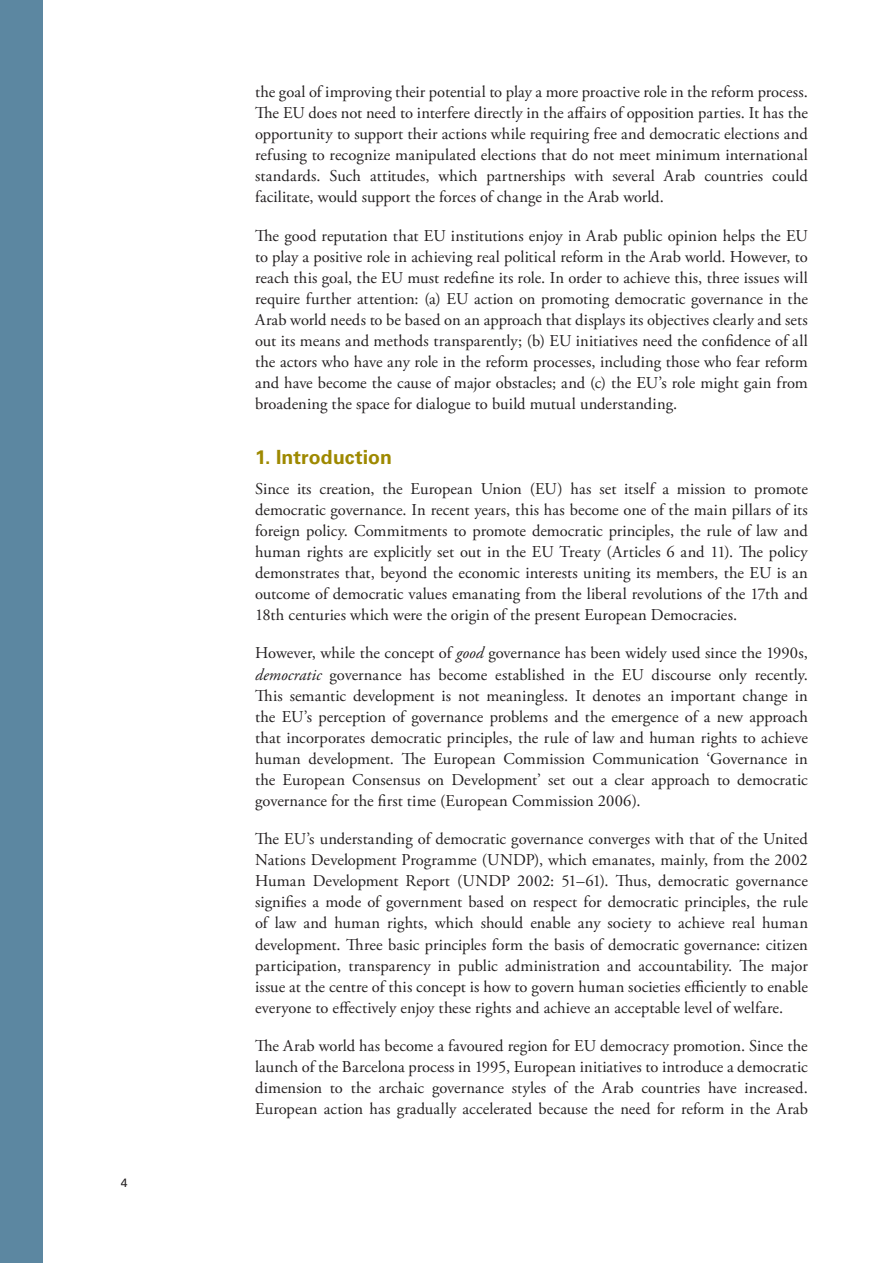
<style>
.page{position:relative;width:893px;height:1263px;background:#fff}
.page>*{position:absolute;margin:0;border:0;box-sizing:border-box;transform-origin:0 0}
.Underrubrik{font:700 19.5px "Univers LT Std";letter-spacing:.005em;color:#9e8900}
.Brödtext{font:16.5px/21.1px "Adobe Garamond Pro";letter-spacing:.005em;color:#231f20;text-align:justify}
.t1{font:12px "Univers LT Std";color:#231f20}
.s1{font-style:italic}
</style>
<div class="page">
<div style="left:0;top:0;width:43px;height:1263px;background:#5c87a1"></div>
<p class="t1" style="left:121px;top:1175px;width:8px">4</p>
<p class="Brödtext" style="left:255px;top:82px;width:554px">the goal of improving their potential to play a more proactive role in the reform process.<br>The EU does not need to interfere directly in the affairs of opposition parties. It has the opportunity to support their actions while requiring free and democratic elections and refusing to recognize manipulated elections that do not meet minimum international standards. Such attitudes, which partnerships with several Arab countries could facilitate, would support the forces of change in the Arab world.</p>
<p class="Brödtext" style="left:255px;top:225px;width:554px">The good reputation that EU institutions enjoy in Arab public opinion helps the EU to play a positive role in achieving real political reform in the Arab world. However, to reach this goal, the EU must redefine its role. In order to achieve this, three issues will require further attention: (a) EU action on promoting democratic governance in the Arab world needs to be based on an approach that displays its objectives clearly and sets out its means and methods transparently; (b) EU initiatives need the confidence of all the actors who have any role in the reform processes, including those who fear reform and have become the cause of major obstacles; and (c) the EU’s role might gain from broadening the space for dialogue to build mutual understanding.</p>
<p class="Underrubrik" style="left:255px;top:446px;width:138px">1. Introduction</p>
<p class="Brödtext" style="left:255px;top:479px;width:554px">Since its creation, the European Union (EU) has set itself a mission to promote democratic governance. In recent years, this has become one of the main pillars of its foreign policy. Commitments to promote democratic principles, the rule of law and human rights are explicitly set out in the EU Treaty (Articles 6 and 11). The policy demonstrates that, beyond the economic interests uniting its members, the EU is an outcome of democratic values emanating from the liberal revolutions of the 17th and 18th centuries which were the origin of the present European Democracies.</p>
<p class="Brödtext" style="left:255px;top:643px;width:554px">However, while the concept of <span class="s1">good</span> governance has been widely used since the 1990s, <span class="s1">democratic</span> governance has become established in the EU discourse only recently.<br>This semantic development is not meaningless. It denotes an important change in the EU’s perception of governance problems and the emergence of a new approach that incorporates democratic principles, the rule of law and human rights to achieve human development. The European Commission Communication ‘Governance in the European Consensus on Development’ set out a clear approach to democratic governance for the first time (European Commission 2006).</p>
<p class="Brödtext" style="left:255px;top:829px;width:554px">The EU’s understanding of democratic governance converges with that of the United Nations Development Programme (UNDP), which emanates, mainly, from the 2002<br>Human Development Report (UNDP 2002: 51–61). Thus, democratic governance signifies a mode of government based on respect for democratic principles, the rule of law and human rights, which should enable any society to achieve real human development. Three basic principles form the basis of democratic governance: citizen participation, transparency in public administration and accountability. The major issue at the centre of this concept is how to govern human societies efficiently to enable everyone to effectively enjoy these rights and achieve an acceptable level of welfare.</p>
<p class="Brödtext" style="left:255px;top:1036px;width:554px">The Arab world has become a favoured region for EU democracy promotion. Since the launch of the Barcelona process in 1995, European initiatives to introduce a democratic dimension to the archaic governance styles of the Arab countries have increased.<br>European action has gradually accelerated because the need for reform in the Arab</p>
</div>
